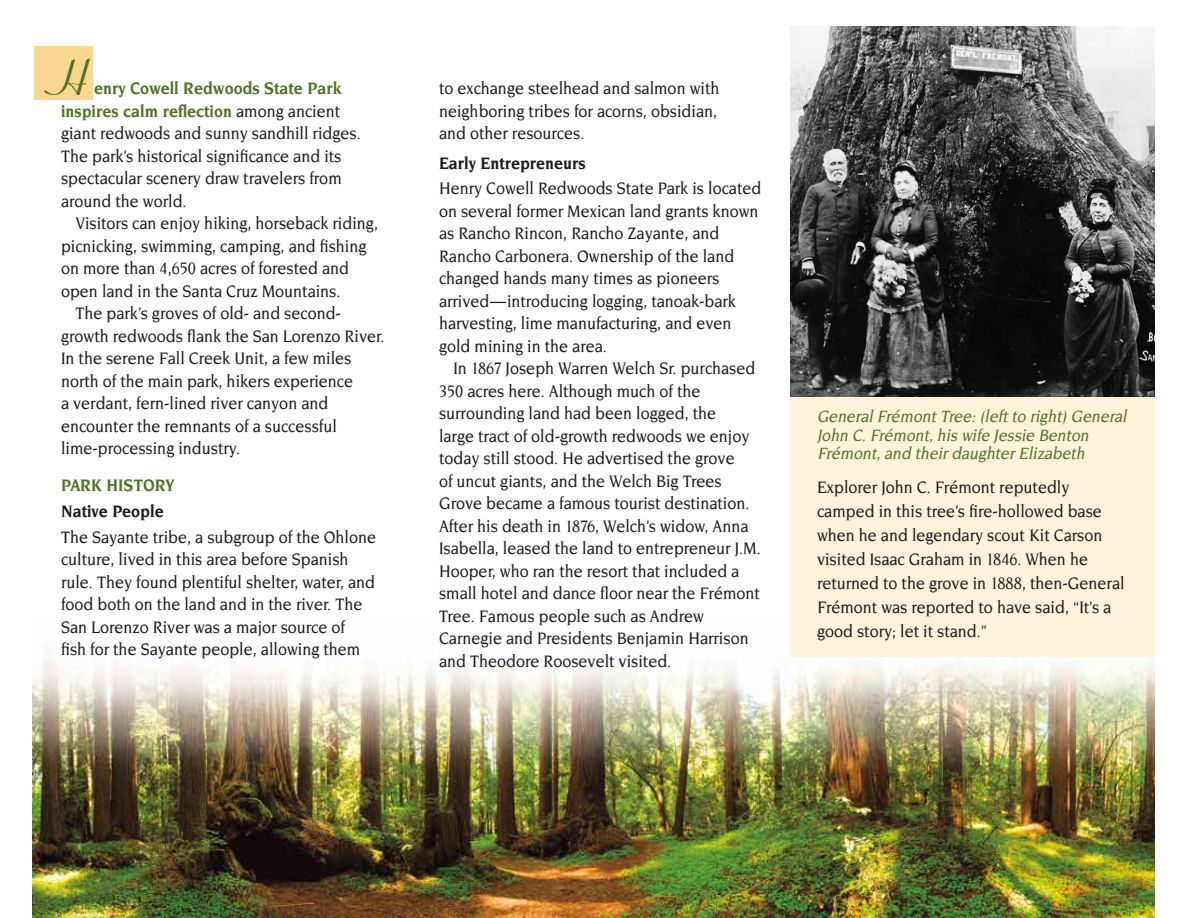
<style>
.page{position:relative;width:1188px;height:918px;background:#fff}
.page>*{position:absolute;margin:0;border:0;box-sizing:border-box;transform-origin:0 0}
.t1{font:700 51px "Ribbon 131 BT";color:#4f7227;scale:.9 1}
.t2{font:500 18px/22.5px "Novarese";color:#1c1b1a;scale:.9 1}
.t3{font:700 18px "Novarese";color:#1c1b1a;scale:.9 1}
.t4{font:700 18px "Novarese";color:#4f7227;scale:.9 1}
.t5{font:italic 500 17.7px/18.8px "Novarese";color:#4f7227;scale:.9 1}
.s1{font-weight:700;color:#4f7227}
</style>
<div class="page">
<img style="left:33px;top:650px;width:1122px;height:268px">
<div style="left:34px;top:46px;width:59px;height:54px;background:#f9d78f"></div>
<img style="left:790px;top:26px;width:365px;height:372px">
<div style="left:790px;top:398px;width:365px;height:259px;background:#fff3db"></div>
<p class="t1" style="left:56px;top:48px;width:40px">H</p>
<p class="t2" style="left:61px;top:77px;width:335px;text-indent:33px"><span class="s1">enry Cowell Redwoods State Park inspires calm reflection</span> among ancient giant redwoods and sunny sandhill ridges.<br>The park’s historical significance and its spectacular scenery draw travelers from around the world.</p>
<p class="t2" style="left:61px;top:212px;width:354px;text-indent:14px">Visitors can enjoy hiking, horseback riding, picnicking, swimming, camping, and fishing on more than 4,650 acres of forested and open land in the Santa Cruz Mountains.</p>
<p class="t2" style="left:61px;top:302px;width:361px;text-indent:14px">The park’s groves of old- and second&shy;growth redwoods flank the San Lorenzo River.</p>
<p class="t2" style="left:61px;top:347px;width:326px">In the serene Fall Creek Unit, a few miles north of the main park, hikers experience a verdant, fern-lined river canyon and encounter the remnants of a successful lime-processing industry.</p>
<h2 class="t4" style="left:61px;top:475px;width:128px">PARK HISTORY</h2>
<h3 class="t3" style="left:61px;top:501px;width:116px">Native People</h3>
<p class="t2" style="left:61px;top:526px;width:352px">The Sayante tribe, a subgroup of the Ohlone culture, lived in this area before Spanish rule. They found plentiful shelter, water, and food both on the land and in the river. The San Lorenzo River was a major source of<br>fish for the Sayante people, allowing them</p>
<p class="t2" style="left:439px;top:77px;width:313px">to exchange steelhead and salmon with neighboring tribes for acorns, obsidian, and other resources.</p>
<h3 class="t3" style="left:439px;top:153px;width:165px">Early Entrepreneurs</h3>
<p class="t2" style="left:439px;top:177px;width:360px">Henry Cowell Redwoods State Park is located on several former Mexican land grants known as Rancho Rincon, Rancho Zayante, and Rancho Carbonera. Ownership of the land changed hands many times as pioneers arrived — introducing logging, tanoak-bark harvesting, lime manufacturing, and even gold mining in the area.</p>
<p class="t2" style="left:439px;top:357px;width:353px;text-indent:14px">In 1867 Joseph Warren Welch Sr. purchased 350 acres here. Although much of the surrounding land had been logged, the large tract of old-growth redwoods we enjoy today still stood. He advertised the grove<br>of uncut giants, and the Welch Big Trees Grove became a famous tourist destination.</p>
<p class="t2" style="left:439px;top:515px;width:359px">After his death in 1876, Welch’s widow, Anna<br>Isabella, leased the land to entrepreneur J.M.</p>
<p class="t2" style="left:439px;top:560px;width:358px">Hooper, who ran the resort that included a small hotel and dance floor near the Frémont Tree. Famous people such as Andrew Carnegie and Presidents Benjamin Harrison and Theodore Roosevelt visited.</p>
<p class="t5" style="left:817px;top:407px;width:349px">GeneralFrémontTree:(leftto right)General<br>John C.Frémont,his wife Jessie Benton<br>Frémont,and theirdaughterElizabeth</p>
<p class="t2" style="left:817px;top:475px;width:343px;line-height:24px">Explorer John C. Frémont reputedly camped in this tree’s fire-hollowed base when he and legendary scout Kit Carson visited Isaac Graham in 1846. When he returned to the grove in 1888, then-General Frémont was reported to have said, “It’s a good story; let it stand.”</p>
</div>
